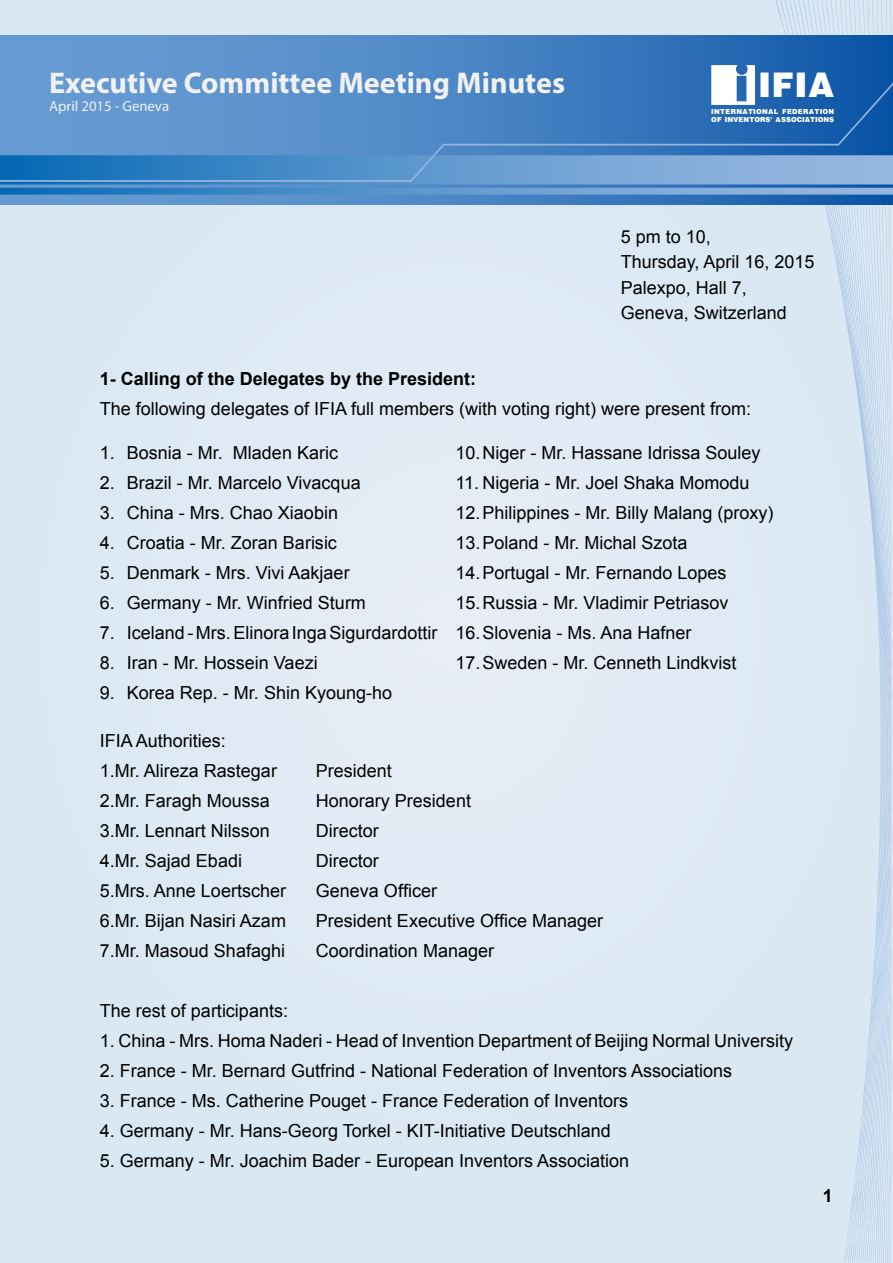
<style>
.page{position:relative;width:893px;height:1263px;background:#dde9f4}
.page>*{position:absolute;margin:0;border:0;box-sizing:border-box;transform-origin:0 0}
.t1{font:900 36.3px "Arena";color:#fff}
.t2{font:700 30.15px "Myriad Pro";color:#f1f1f2}
.t3{font:18px/30px "Arial";color:#000}
.t4{font:700 18px "Arial";color:#000}
.t5{font:14.7px "Myriad Pro";color:#f1f1f2}
.t6{font:900 7.35px/8.9px "Arena";letter-spacing:.02em;color:#fff}
</style>
<div class="page">
<svg style="left:776px;top:0;width:115px;height:1263px"></svg>
<svg style="left:0;top:36px;width:893px;height:168px"></svg>
<svg style="left:0;top:182px;width:893px;height:13px"></svg>
<svg style="left:0;top:82px;width:893px;height:100px"></svg>
<svg style="left:711px;top:65px;width:44px;height:40px"></svg>
<h2 class="t2" style="left:49px;top:63px;width:517px">Executive Committee Meeting Minutes</h2>
<p class="t5" style="left:49px;top:97px;width:121px">April 2015 - Geneva</p>
<h1 class="t1" style="left:758px;top:67px;width:78px">IFIA</h1>
<p class="t6" style="left:711px;top:107px;width:125px">INTERNATIONAL FEDERATION<br>OF INVENTORS’ ASSOCIATIONS</p>
<p class="t3" style="left:621px;top:224px;width:195px;line-height:25.5px">5 pm to 10,<br>Thursday, April 16, 2015<br>Palexpo, Hall 7,<br>Geneva, Switzerland</p>
<p class="t4" style="left:100px;top:367px;width:378px">1- Calling of the Delegates by the President:</p>
<p class="t3" style="left:100px;top:394px;width:653px">The following delegates of IFIA full members (with voting right) were present from:</p>
<p class="t3" style="left:100px;top:437px;width:240px">1. Bosnia - Mr. Mladen Karic</p>
<p class="t3" style="left:100px;top:467px;width:262px">2. Brazil - Mr. Marcelo Vivacqua</p>
<p class="t3" style="left:100px;top:497px;width:240px">3. China - Mrs. Chao Xiaobin</p>
<p class="t3" style="left:100px;top:527px;width:239px">4. Croatia - Mr. Zoran Barisic</p>
<p class="t3" style="left:100px;top:557px;width:251px">5. Denmark - Mrs. Vivi Aakjaer</p>
<p class="t3" style="left:100px;top:587px;width:268px">6. Germany - Mr. Winfried Sturm</p>
<p class="t3" style="left:100px;top:617px;width:339px">7. Iceland - Mrs. Elinora Inga Sigurdardottir</p>
<p class="t3" style="left:100px;top:647px;width:219px">8. Iran - Mr. Hossein Vaezi</p>
<p class="t3" style="left:100px;top:677px;width:294px">9. Korea Rep. - Mr. Shin Kyoung-ho</p>
<p class="t3" style="left:100px;top:726px;width:179px">IFIA Authorities:<br>1.Mr. Alireza Rastegar</p>
<p class="t3" style="left:316px;top:756px;width:78px">President</p>
<p class="t3" style="left:455px;top:437px;width:307px">10.Niger - Mr. Hassane Idrissa Souley</p>
<p class="t3" style="left:455px;top:467px;width:320px">11. Nigeria - Mr. Joel Shaka Momodu 12.Philippines - Mr. Billy Malang (proxy)<br>13.Poland - Mr. Michal Szota 14.Portugal - Mr. Fernando Lopes 15.Russia - Mr. Vladimir Petriasov 16.Slovenia - Ms. Ana Hafner 17.Sweden - Mr. Cenneth Lindkvist</p>
<p class="t3" style="left:100px;top:786px;width:172px">2.Mr. Faragh Moussa</p>
<p class="t3" style="left:316px;top:786px;width:157px">Honorary President</p>
<p class="t3" style="left:100px;top:816px;width:172px">3.Mr. Lennart Nilsson</p>
<p class="t3" style="left:316px;top:816px;width:64px">Director</p>
<p class="t3" style="left:100px;top:846px;width:144px">4.Mr. Sajad Ebadi</p>
<p class="t3" style="left:316px;top:846px;width:64px">Director</p>
<p class="t3" style="left:100px;top:876px;width:188px">5.Mrs. Anne Loertscher</p>
<p class="t3" style="left:316px;top:876px;width:123px">Geneva Officer</p>
<p class="t3" style="left:100px;top:906px;width:188px">6.Mr. Bijan Nasiri Azam</p>
<p class="t3" style="left:316px;top:906px;width:289px">President Executive Office Manager</p>
<p class="t3" style="left:100px;top:936px;width:187px">7.Mr. Masoud Shafaghi</p>
<p class="t3" style="left:316px;top:936px;width:180px">Coordination Manager</p>
<p class="t3" style="left:100px;top:996px;width:190px">The rest of participants:</p>
<p class="t3" style="left:100px;top:1026px;width:695px">1. China - Mrs. Homa Naderi - Head of Invention Department of Beijing Normal University</p>
<p class="t3" style="left:100px;top:1056px;width:634px">2. France - Mr. Bernard Gutfrind - National Federation of Inventors Associations</p>
<p class="t3" style="left:100px;top:1086px;width:530px">3. France - Ms. Catherine Pouget - France Federation of Inventors</p>
<p class="t3" style="left:100px;top:1116px;width:512px">4. Germany - Mr. Hans-Georg Torkel - KIT-Initiative Deutschland</p>
<p class="t3" style="left:100px;top:1146px;width:531px">5. Germany - Mr. Joachim Bader - European Inventors Association</p>
<p class="t4" style="left:823px;top:1183px;width:12px">1</p>
</div>
